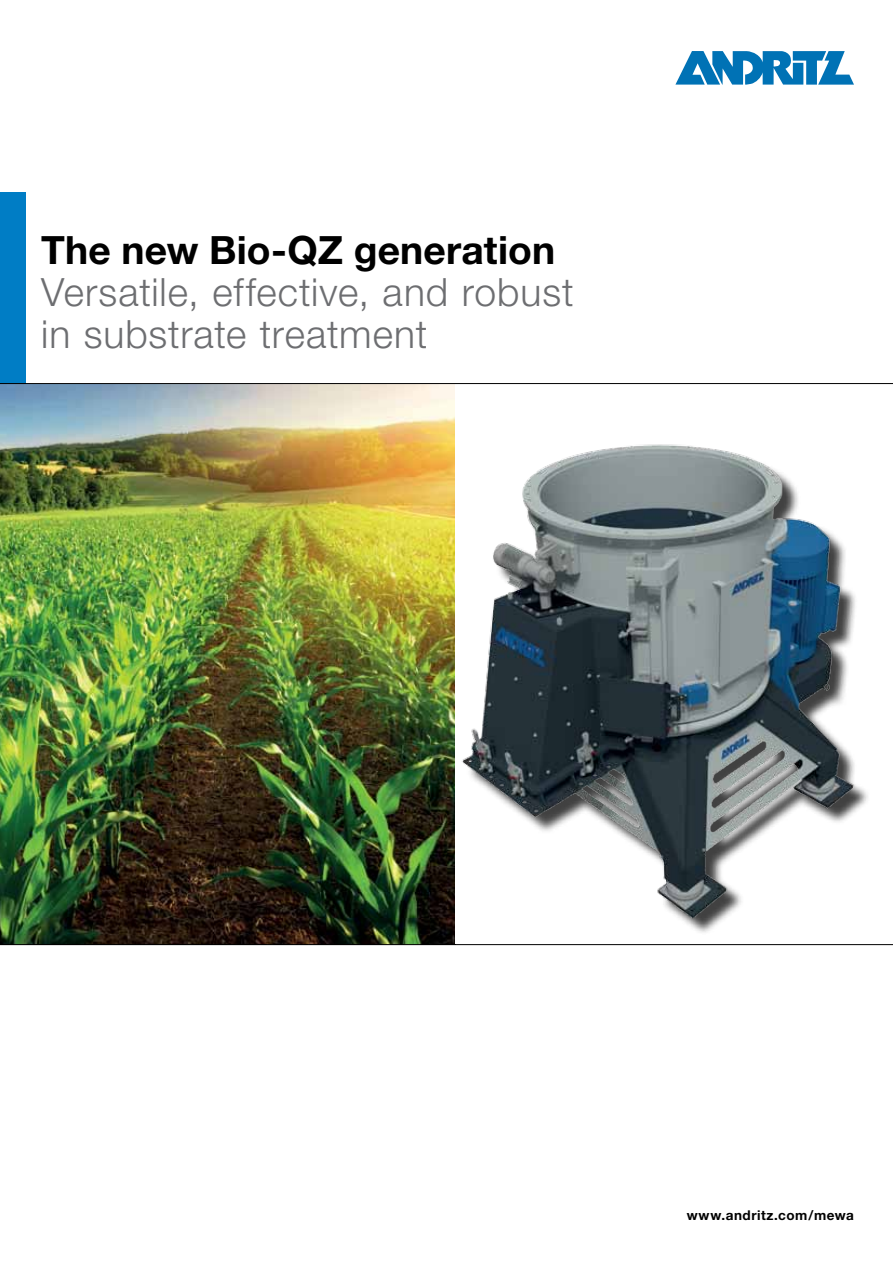
<style>
.page{position:relative;width:893px;height:1263px;background:#fff}
.page>*{position:absolute;margin:0;border:0;box-sizing:border-box;transform-origin:0 0}
.t1{font:300 39px/42px "Helvetica Neue CE";letter-spacing:.025em;color:#6d6e71}
.t2{font:700 39px "Helvetica Neue CE";color:#000}
.t3{font:700 13.5px "Helvetica Neue CE";letter-spacing:.04em;color:#000}
</style>
<div class="page">
<svg style="left:675px;top:51px;width:179px;height:34px"></svg>
<div style="left:0;top:193px;width:26px;height:191px;background:#007dc5"></div>
<img style="left:0;top:384px;width:455px;height:560px">
<img style="left:462px;top:444px;width:406px;height:489px">
<hr style="left:0;top:383px;width:893px;height:1px;background:#000">
<hr style="left:0;top:944px;width:893px;height:1px;background:#000">
<p class="t2" style="left:41px;top:226px;width:515px">The new Bio-QZ generation</p>
<p class="t1" style="left:41px;top:271px;width:534px">Versatile, effective, and robust in substrate treatment</p>
<p class="t3" style="left:687px;top:1207px;width:169px">www.andritz.com/mewa</p>
</div>
